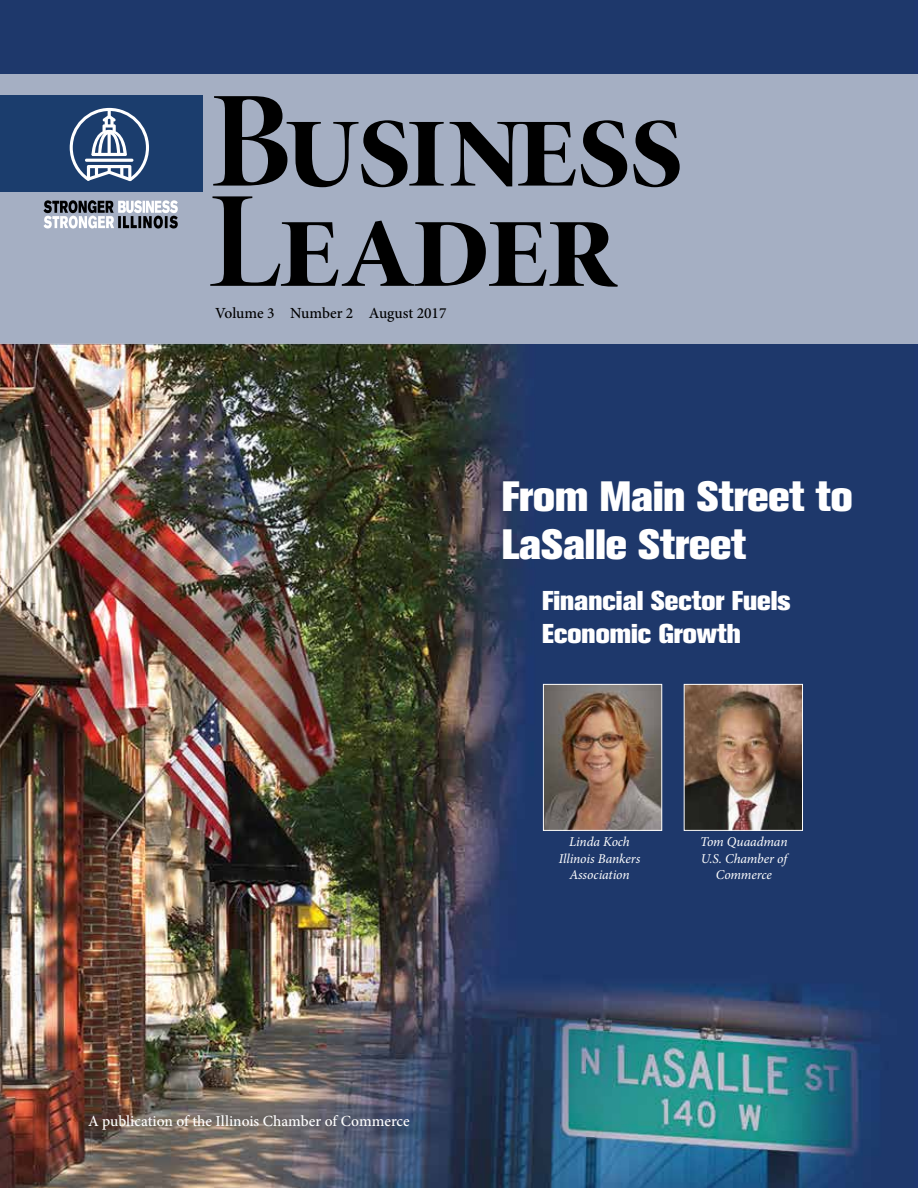
<style>
.page{position:relative;width:918px;height:1188px;background:#fff}
.page>*{position:absolute;margin:0;border:0;box-sizing:border-box;transform-origin:0 0}
.t1{font:138px/100.2px "Minion Pro Bold Disp";letter-spacing:-.025em;color:#000}
.t2{font:800 42px/48px "Akzidenz Grotesk BQ";color:#fff}
.t3{font:800 27px/33px "Akzidenz Grotesk BQ";color:#fff}
.t4{font:500 15.45px "Minion Pro";color:#fff}
.t5{font:500 15.45px "Minion Pro";color:#000}
.t6{font:italic 13.5px/16.5px "Minion Pro";letter-spacing:-.005em;color:#fff;text-align:center}
</style>
<div class="page">
<img style="left:0;top:0;width:918px;height:1188px">
<img style="left:545px;top:686px;width:115px;height:143px">
<div style="left:543px;top:684px;width:119px;height:147px;border:1px solid #fff"></div>
<img style="left:686px;top:686px;width:115px;height:143px">
<div style="left:684px;top:684px;width:119px;height:147px;border:1px solid #fff"></div>
<div style="left:0;top:74px;width:918px;height:270px;background:#a5afc3"></div>
<div style="left:0;top:96px;width:202px;height:96px;background:#1b3d6d"></div>
<svg style="left:70px;top:108px;width:79px;height:73px"></svg>
<svg style="left:43px;top:200px;width:135px;height:29px"></svg>
<h1 class="t1" style="left:209px;top:91px;width:476px">Business<br>Leader</h1>
<p class="t5" style="left:215px;top:303px;width:233px">Volume 3 Number 2 August 2017</p>
<h2 class="t2" style="left:502px;top:473px;width:352px">From Main Street to<br>LaSalle Street</h2>
<h3 class="t3" style="left:542px;top:584px;width:250px">Financial Sector Fuels<br>Economic Growth</h3>
<p class="t4" style="left:88px;top:1111px;width:323px">A publication of the Illinois Chamber of Commerce</p>
<p class="t6" style="left:559px;top:834px;width:83px">Linda Koch<br>Illinois Bankers<br>Association</p>
<p class="t6" style="left:700px;top:834px;width:89px">Tom Quaadman<br>U.S. Chamber of<br>Commerce</p>
</div>
